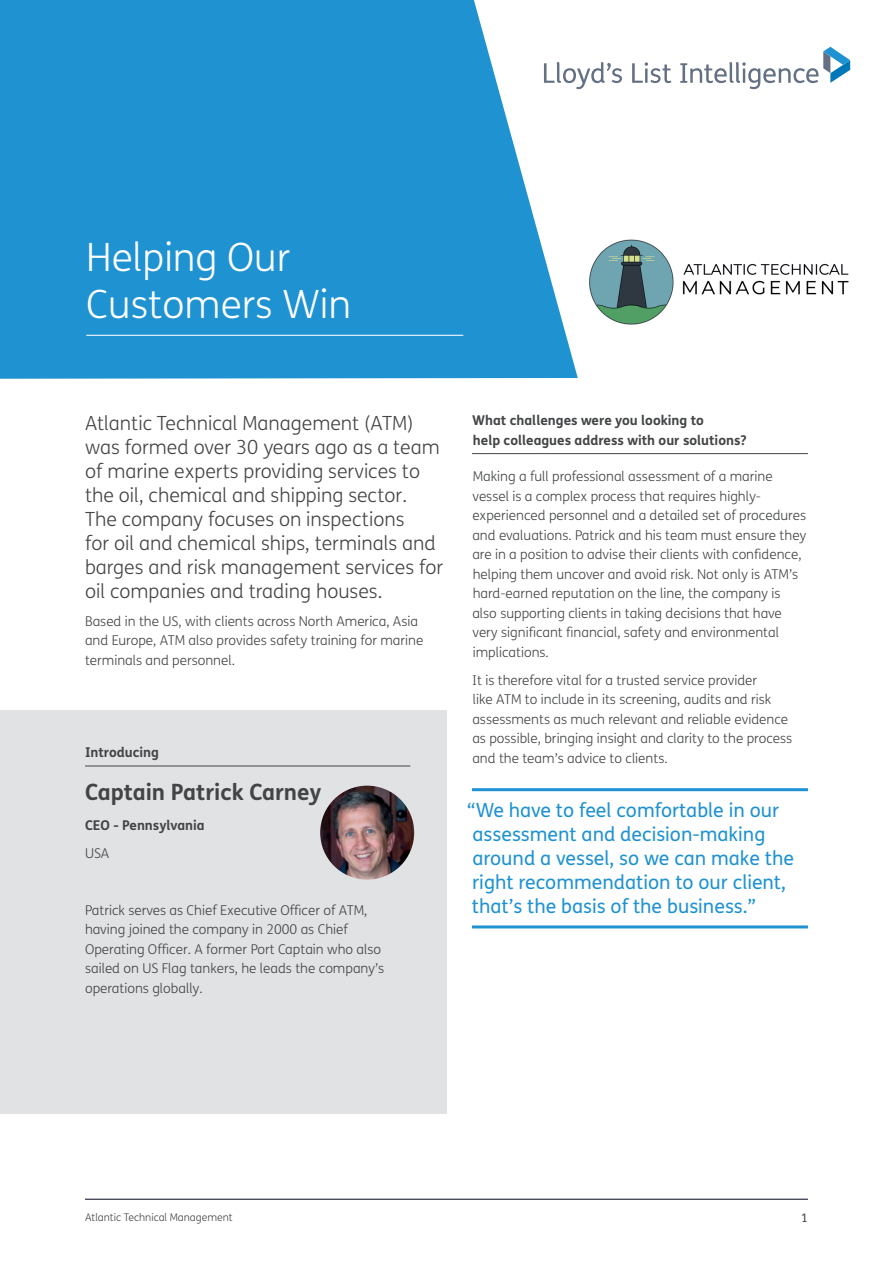
<style>
.page{position:relative;width:893px;height:1263px;background:#fff}
.page>*{position:absolute;margin:0;border:0;box-sizing:border-box;transform-origin:0 0}
.t1{font:300 39px/46.5px "FS Me";color:#fff}
.t2{font:700 22.5px "FS Me";color:#424446}
.t3{font:300 19.5px/24px "FS Me";color:#424446}
.t4{font:19.5px/24px "FS Me";color:#1f92d1}
.t5{font:300 13.5px/19.5px "FS Me";color:#424446}
.t6{font:700 13.5px/19.5px "FS Me";color:#424446}
.t7{font:11.7px "FS Me";color:#424446}
.t8{font:300 10.5px "FS Me";color:#424446}
</style>
<div class="page">
<hr style="left:85px;top:1199px;width:723px;height:1px;background:#000518">
<div style="left:0;top:710px;width:446px;height:404px;background:#e1e2e4"></div>
<hr style="left:85px;top:766px;width:325px;height:1px;background:#424446">
<svg style="left:0;top:0;width:578px;height:379px;background:#329bd5"></svg>
<hr style="left:86px;top:335px;width:377px;height:1px;background:#fff">
<img style="left:320px;top:786px;width:94px;height:94px;border-radius:47px">
<hr style="left:472px;top:453px;width:336px;height:1px;background:#424446">
<hr style="left:472px;top:788px;width:336px;height:3px;background:#1f92d1">
<hr style="left:472px;top:925px;width:336px;height:3px;background:#1f92d1">
<svg style="left:544px;top:62px;width:78px;height:27px"></svg>
<svg style="left:632px;top:62px;width:40px;height:21px"></svg>
<svg style="left:680px;top:47px;width:170px;height:42px"></svg>
<img style="left:589px;top:239px;width:260px;height:86px">
<h1 class="t1" style="left:86px;top:233px;width:266px">Helping Our<br>Customers Win</h1>
<p class="t3" style="left:85px;top:410px;width:360px">Atlantic Technical Management (ATM) was formed over 30 years ago as a team of marine experts providing services to the oil, chemical and shipping sector.<br>The company focuses on inspections<br>for oil and chemical ships, terminals and barges and risk management services for oil companies and trading houses.</p>
<p class="t5" style="left:85px;top:611px;width:340px">Based in the US, with clients across North America, Asia and Europe, ATM also provides safety training for marine terminals and personnel.</p>
<p class="t6" style="left:85px;top:742px;width:75px">Introducing</p>
<h2 class="t2" style="left:85px;top:775px;width:238px">Captain Patrick Carney</h2>
<p class="t6" style="left:85px;top:814px;width:121px">CEO - Pennsylvania</p>
<p class="t5" style="left:85px;top:843px;width:26px">USA</p>
<p class="t5" style="left:85px;top:900px;width:301px">Patrick serves as Chief Executive Officer of ATM, having joined the company in 2000 as Chief Operating Officer. A former Port Captain who also sailed on US Flag tankers, he leads the company’s operations globally.</p>
<p class="t6" style="left:472px;top:410px;width:276px">What challenges were you looking to<br>help colleagues address with our solutions?</p>
<p class="t5" style="left:472px;top:466px;width:336px">Making a full professional assessment of a marine vessel is a complex process that requires highly&shy;experienced personnel and a detailed set of procedures and evaluations. Patrick and his team must ensure they are in a position to advise their clients with confidence, helping them uncover and avoid risk. Not only is ATM’s hard-earned reputation on the line, the company is also supporting clients in taking decisions that have very significant financial, safety and environmental implications.</p>
<p class="t5" style="left:472px;top:670px;width:322px">It is therefore vital for a trusted service provider<br>like ATM to include in its screening, audits and risk assessments as much relevant and reliable evidence as possible, bringing insight and clarity to the process and the team’s advice to clients.</p>
<h3 class="t4" style="left:467px;top:797px;width:328px">“We have to feel comfortable in our assessment and decision-making around a vessel, so we can make the right recommendation to our client, that’s the basis of the business.”</h3>
<p class="t8" style="left:85px;top:1210px;width:149px">Atlantic Technical Management</p>
<p class="t7" style="left:801px;top:1209px;width:8px">1</p>
</div>
